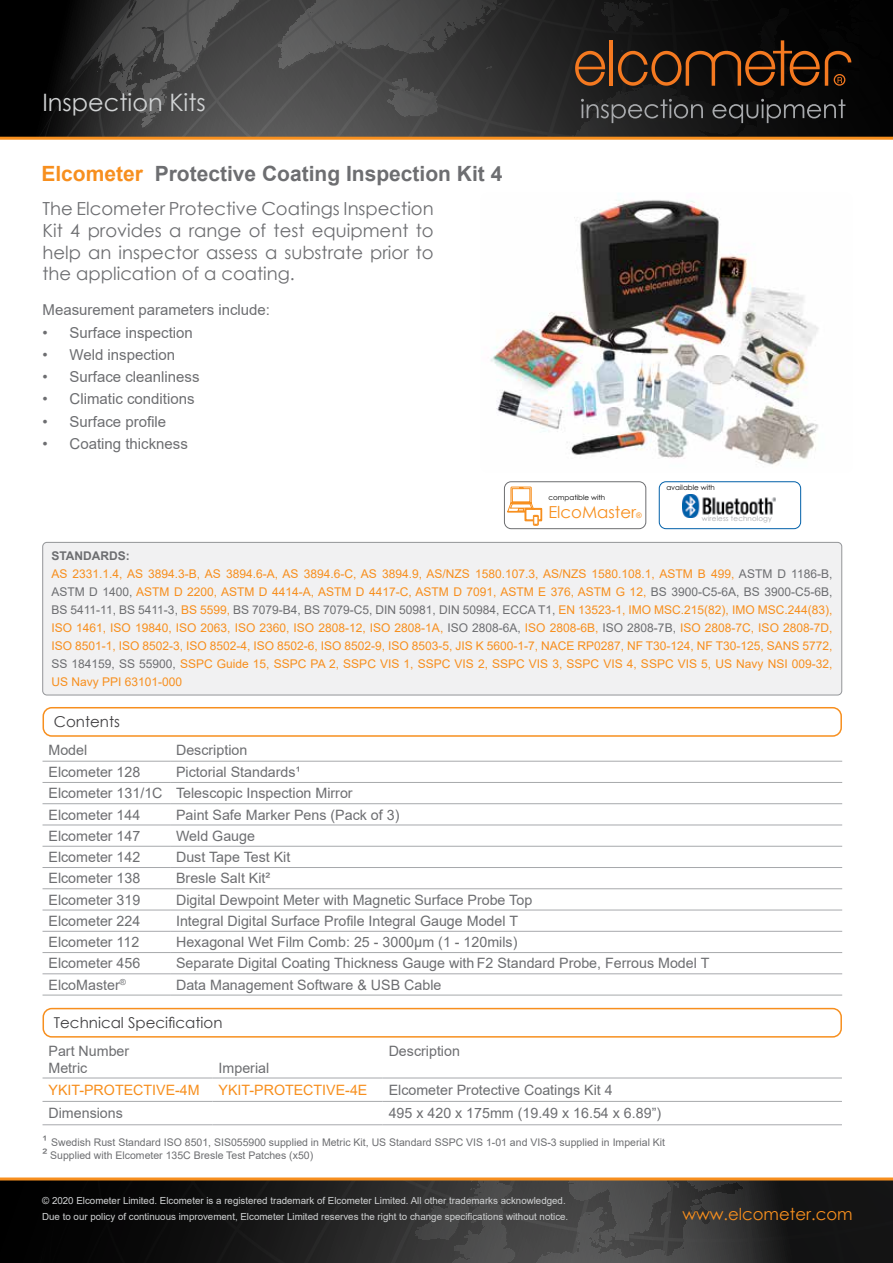
<style>
.page{position:relative;width:893px;height:1263px;background:#fff}
.page>*{position:absolute;margin:0;border:0;box-sizing:border-box;transform-origin:0 0}
.t1{font:24px "Century Gothic";color:#d1d3d4}
.t2{font:700 21px "Arial";color:#6d6e71}
.t3{font:18px/21.6px "Century Gothic";color:#6d6e71;text-align:justify}
.t4{font:16.5px "Century Gothic";color:#f78f1e}
.t5{font:15px "Arial";color:#6d6e71}
.t6{font:15px "Century Gothic";color:#414042}
.t7{font:14.25px/21.3px "Arial";color:#6d6e71}
.t8{font:14.25px "Arial";color:#f78f1e}
.t9{font:12px/18px "Arial";color:#f78f1e}
.t10{font:10.5px/13.5px "Arial";color:#6d6e71}
.t11{font:9.75px/15.9px "Arial";color:#d1d3d4}
.t12{font:7.2px "Century Gothic";color:#000}
.t13{font:7.2px "Century Gothic";letter-spacing:.02em;color:#a7a9ac}
.s1{color:#f78f1e}
.s2{font-family:"Arial";font-size:7.65px}
.s3{font-weight:700;color:#6d6e71}
.s4{color:#6d6e71}
.s5{font-size:14.25px}
</style>
<div class="page">
<div style="left:0;top:0;width:893px;height:138px;background:#000"></div>
<svg style="left:34px;top:0;width:859px;height:137px;background:#373737"></svg>
<hr style="left:609px;top:40px;width:4px;height:46px;background:#f47920">
<svg style="left:575px;top:51px;width:30px;height:35px"></svg>
<svg style="left:618px;top:0;width:275px;height:86px"></svg>
<svg style="left:581px;top:99px;width:264px;height:24px"></svg>
<hr style="left:0;top:137px;width:893px;height:3px;background:#f78f1e">
<svg style="left:0;top:1180px;width:893px;height:83px;background:#272626"></svg>
<hr style="left:0;top:1177px;width:893px;height:3px;background:#f78f1e">
<img style="left:490px;top:200px;width:329px;height:265px">
<div style="left:43px;top:707px;width:799px;height:30px;border:2px solid #f78f1e;border-radius:9px"></div>
<hr style="left:43px;top:761px;width:127px;height:1px;background:#a7a9ac">
<hr style="left:170px;top:761px;width:672px;height:1px;background:#a7a9ac">
<hr style="left:43px;top:782px;width:127px;height:1px;background:#a7a9ac">
<hr style="left:170px;top:782px;width:672px;height:1px;background:#a7a9ac">
<hr style="left:43px;top:803px;width:127px;height:1px;background:#a7a9ac">
<hr style="left:170px;top:803px;width:672px;height:1px;background:#a7a9ac">
<hr style="left:43px;top:825px;width:127px;height:1px;background:#a7a9ac">
<hr style="left:170px;top:825px;width:672px;height:1px;background:#a7a9ac">
<hr style="left:43px;top:846px;width:127px;height:1px;background:#a7a9ac">
<hr style="left:170px;top:846px;width:672px;height:1px;background:#a7a9ac">
<hr style="left:43px;top:867px;width:127px;height:1px;background:#a7a9ac">
<hr style="left:170px;top:867px;width:672px;height:1px;background:#a7a9ac">
<hr style="left:43px;top:888px;width:127px;height:1px;background:#a7a9ac">
<hr style="left:170px;top:888px;width:672px;height:1px;background:#a7a9ac">
<hr style="left:43px;top:910px;width:127px;height:1px;background:#a7a9ac">
<hr style="left:170px;top:910px;width:672px;height:1px;background:#a7a9ac">
<hr style="left:43px;top:931px;width:127px;height:1px;background:#a7a9ac">
<hr style="left:170px;top:931px;width:672px;height:1px;background:#a7a9ac">
<hr style="left:43px;top:952px;width:127px;height:1px;background:#a7a9ac">
<hr style="left:170px;top:952px;width:672px;height:1px;background:#a7a9ac">
<hr style="left:43px;top:973px;width:127px;height:1px;background:#a7a9ac">
<hr style="left:170px;top:973px;width:672px;height:1px;background:#a7a9ac">
<hr style="left:43px;top:995px;width:127px;height:1px;background:#a7a9ac">
<hr style="left:170px;top:995px;width:672px;height:1px;background:#a7a9ac">
<div style="left:43px;top:1008px;width:799px;height:29px;border:2px solid #f78f1e;border-radius:9px"></div>
<hr style="left:43px;top:1101px;width:170px;height:1px;background:#a7a9ac">
<hr style="left:213px;top:1101px;width:170px;height:1px;background:#a7a9ac">
<hr style="left:383px;top:1101px;width:459px;height:1px;background:#a7a9ac">
<hr style="left:43px;top:1124px;width:170px;height:1px;background:#a7a9ac">
<hr style="left:213px;top:1124px;width:170px;height:1px;background:#a7a9ac">
<hr style="left:383px;top:1124px;width:459px;height:1px;background:#a7a9ac">
<hr style="left:43px;top:1078px;width:170px;height:1px;background:#a7a9ac">
<hr style="left:213px;top:1078px;width:170px;height:1px;background:#a7a9ac">
<hr style="left:383px;top:1078px;width:459px;height:1px;background:#a7a9ac">
<div style="left:43px;top:542px;width:799px;height:153px;background:#f1f1f2;border-radius:4px"></div>
<div style="left:43px;top:542px;width:799px;height:153px;border:1px solid #939598;border-radius:4px"></div>
<div style="left:504px;top:482px;width:142px;height:47px;border:1px solid #6d6e71;border-radius:7px"></div>
<svg style="left:507px;top:487px;width:35px;height:39px"></svg>
<img style="left:682px;top:494px;width:94px;height:23px">
<div style="left:659px;top:482px;width:142px;height:47px;border:1px solid #0060a9;border-radius:7px"></div>
<h1 class="t1" style="left:43px;top:86px;width:165px">Inspection Kits</h1>
<h2 class="t2" style="left:41px;top:159px;width:462px"><span class="s1">Elcometer</span> Protective Coating Inspection Kit 4</h2>
<h3 class="t3" style="left:43px;top:198px;width:393px">The Elcometer Protective Coatings Inspection Kit 4 provides a range of test equipment to help an inspector assess a substrate prior to the application of a coating.</h3>
<p class="t5" style="left:43px;top:300px;width:229px">Measurement parameters include:</p>
<p class="t5" style="left:43px;top:322px;width:152px">• Surface inspection</p>
<p class="t5" style="left:43px;top:344px;width:134px">• Weld inspection</p>
<p class="t5" style="left:43px;top:366px;width:159px">• Surface cleanliness</p>
<p class="t5" style="left:43px;top:389px;width:154px">• Climatic conditions</p>
<p class="t5" style="left:43px;top:411px;width:125px">• Surface profile</p>
<p class="t5" style="left:43px;top:433px;width:147px">• Coating thickness</p>
<p class="t12" style="left:549px;top:493px;width:58px">compatible with</p>
<h3 class="t4" style="left:548px;top:500px;width:95px">ElcoMaster<span class="s2">®</span></h3>
<p class="t12" style="left:666px;top:483px;width:50px">available with</p>
<p class="t13" style="left:702px;top:513px;width:72px">wireless technology</p>
<p class="t9" style="left:51px;top:547px;width:783px"><span class="s3">STANDARDS:<br></span>AS 2331.1.4, AS 3894.3-B, AS 3894.6-A, AS 3894.6-C, AS 3894.9, AS/NZS 1580.107.3, AS/NZS 1580.108.1, ASTM B 499, <span class="s4">ASTM D 1186-B, ASTM D 1400,</span> ASTM D 2200, ASTM D 4414-A, ASTM D 4417-C, ASTM D 7091, ASTM E 376, ASTM G 12, <span class="s4">BS 3900-C5-6A, BS 3900-C5-6B, BS 5411-11, BS 5411-3,</span> BS 5599, <span class="s4">BS 7079-B4, BS 7079-C5, DIN 50981, DIN 50984, ECCA T1,</span> EN 13523-1, IMO MSC.215(82), IMO MSC.244(83), ISO 1461, ISO 19840, ISO 2063, ISO 2360, ISO 2808-12, ISO 2808-1A, <span class="s4">ISO 2808-6A,</span> ISO 2808-6B, <span class="s4">ISO 2808-7B,</span> ISO 2808-7C, ISO 2808-7D, ISO 8501-1, ISO 8502-3, ISO 8502-4, ISO 8502-6, ISO 8502-9, ISO 8503-5, JIS K 5600-1-7, NACE RP0287, NF T30-124, NF T30-125, SANS 5772, <span class="s4">SS 184159, SS 55900,</span> SSPC Guide 15, SSPC PA 2, SSPC VIS 1, SSPC VIS 2, SSPC VIS 3, SSPC VIS 4, SSPC VIS 5, US Navy NSI 009-32, US Navy PPI 63101-000</p>
<p class="t6" style="left:54px;top:711px;width:68px">Contents</p>
<p class="t7" style="left:49px;top:739px;width:40px">Model</p>
<p class="t7" style="left:176px;top:739px;width:73px">Description</p>
<p class="t7" style="left:49px;top:761px;width:93px">Elcometer 128</p>
<p class="t7" style="left:49px;top:761px;width:306px;text-indent:128px">Pictorial Standards¹<br>Elcometer 131/1C Telescopic Inspection Mirror<br>Elcometer 144</p>
<p class="t7" style="left:176px;top:804px;width:225px">Paint Safe Marker Pens (Pack of 3)</p>
<p class="t7" style="left:49px;top:825px;width:93px">Elcometer 147</p>
<p class="t7" style="left:176px;top:825px;width:80px">Weld Gauge</p>
<p class="t7" style="left:49px;top:846px;width:93px">Elcometer 142</p>
<p class="t7" style="left:176px;top:846px;width:116px">Dust Tape Test Kit</p>
<p class="t7" style="left:49px;top:867px;width:93px">Elcometer 138</p>
<p class="t7" style="left:176px;top:867px;width:96px">Bresle Salt Kit²</p>
<p class="t7" style="left:49px;top:889px;width:93px">Elcometer 319</p>
<p class="t7" style="left:176px;top:889px;width:358px">Digital Dewpoint Meter with Magnetic Surface Probe Top</p>
<p class="t7" style="left:49px;top:910px;width:93px">Elcometer 224</p>
<p class="t7" style="left:176px;top:910px;width:343px">Integral Digital Surface Profile Integral Gauge Model T</p>
<p class="t7" style="left:49px;top:931px;width:92px">Elcometer 112</p>
<p class="t7" style="left:176px;top:931px;width:343px">Hexagonal Wet Film Comb: 25 - 3000µm (1 - 120mils)</p>
<p class="t7" style="left:49px;top:953px;width:93px">Elcometer 456</p>
<p class="t7" style="left:176px;top:953px;width:535px">Separate Digital Coating Thickness Gauge with F2 Standard Probe, Ferrous Model T</p>
<p class="t7" style="left:49px;top:974px;width:79px">ElcoMaster<sup>®</sup></p>
<p class="t7" style="left:176px;top:974px;width:267px">Data Management Software &amp; USB Cable</p>
<p class="t6" style="left:54px;top:1012px;width:170px">Technical Specification</p>
<p class="t7" style="left:49px;top:1042px;width:82px;line-height:17.1px">Part Number<br>Metric</p>
<p class="t7" style="left:389px;top:1040px;width:73px">Description</p>
<p class="t7" style="left:219px;top:1057px;width:52px">Imperial</p>
<p class="t8" style="left:49px;top:1080px;width:153px">YKIT-PROTECTIVE-4M</p>
<p class="t8" style="left:219px;top:1080px;width:150px">YKIT-PROTECTIVE-4E</p>
<p class="t7" style="left:389px;top:1079px;width:226px">Elcometer Protective Coatings Kit 4</p>
<p class="t7" style="left:48px;top:1102px;width:76px">Dimensions</p>
<p class="t7" style="left:389px;top:1102px;width:274px">495 x 420 x 175mm (19.49 x 16.54 x 6.89”)</p>
<p class="t10" style="left:43px;top:1135px;width:624px"><span class="s5">¹</span> Swedish Rust Standard ISO 8501, SIS055900 supplied in Metric Kit, US Standard SSPC VIS 1-01 and VIS-3 supplied in Imperial Kit<br><span class="s5">²</span> Supplied with Elcometer 135C Bresle Test Patches (x50)</p>
<p class="t11" style="left:42px;top:1192px;width:528px">© 2020 Elcometer Limited. Elcometer is a registered trademark of Elcometer Limited. All other trademarks acknowledged.<br>Due to our policy of continuous improvement, Elcometer Limited reserves the right to change specifications without notice.</p>
<h3 class="t4" style="left:682px;top:1202px;width:172px">www.elcometer.com</h3>
</div>
